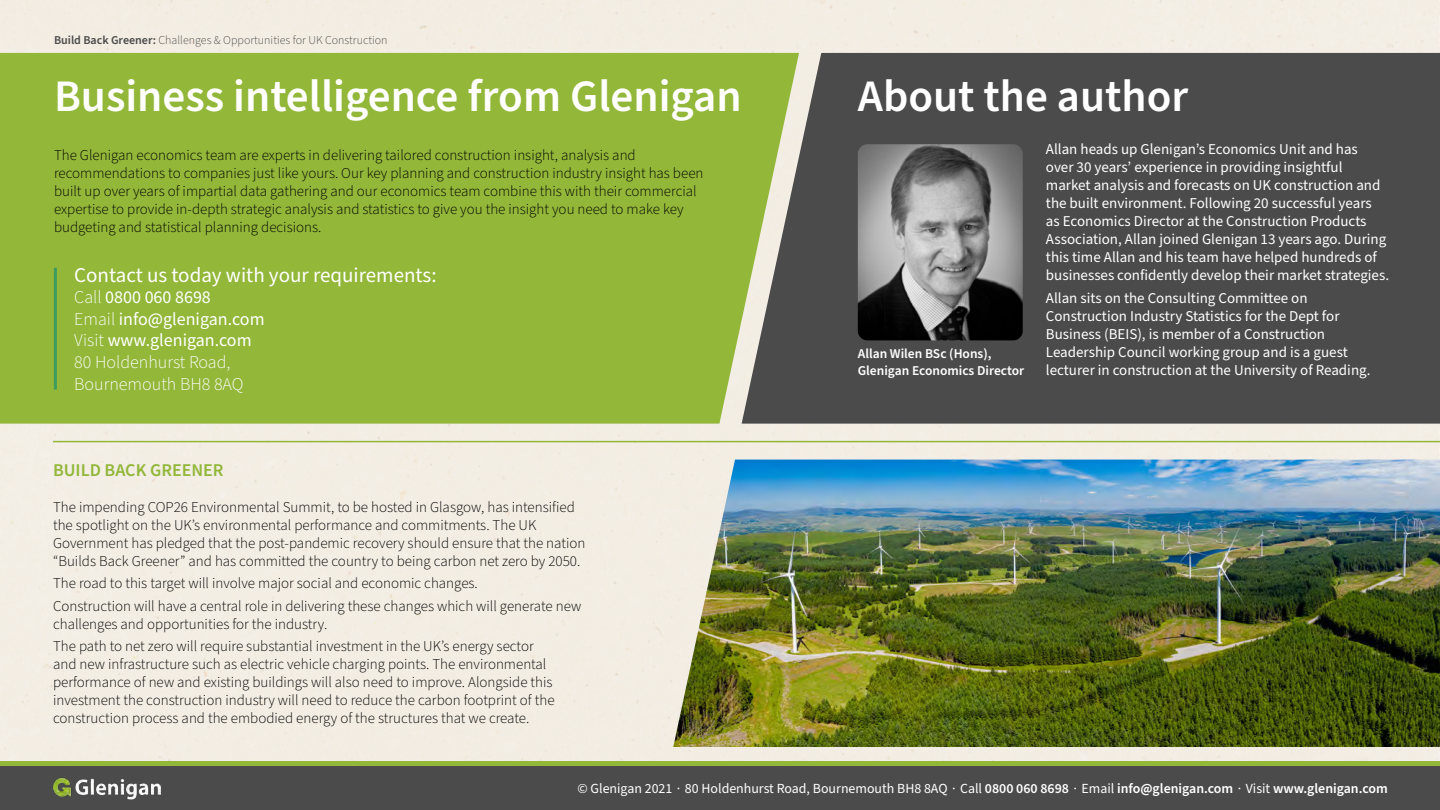
<style>
.page{position:relative;width:1440px;height:810px;background:#fff}
.page>*{position:absolute;margin:0;border:0;box-sizing:border-box;transform-origin:0 0}
.t1{font:600 45px "Source Sans Pro";color:#fff}
.t2{font:21px "Source Sans Pro";color:#fff}
.t3{font:300 18px/21.6px "Source Sans Pro";color:#fff}
.t4{font:600 18px "Source Sans Pro";color:#92b739}
.t5{font:300 15px/18px "Source Sans Pro";color:#000}
.t6{font:15px/18px "Source Sans Pro";color:#fff}
.t7{font:13.95px "Source Sans Pro";color:#fff}
.t8{font:600 13.5px/16.2px "Source Sans Pro";color:#fff}
.t9{font:300 12px "Source Sans Pro";color:#4b4b4b}
.s1{font-weight:600}
.s2{font-weight:400}
</style>
<div class="page">
<div style="left:0;top:761px;width:1440px;height:49px;background:linear-gradient(to right,#92b739,#92b739)"></div>
<div style="left:0;top:767px;width:1440px;height:43px;background:#4b4b4b"></div>
<img style="left:54px;top:778px;width:106px;height:21px">
<div style="left:0;top:53px;width:742px;height:371px;background:#92b739"></div>
<hr style="left:54px;top:268px;width:3px;height:122px;background:#3d9c5e">
<div style="left:742px;top:53px;width:698px;height:371px;background:#4b4b4b"></div>
<img style="left:858px;top:144px;width:165px;height:196px">
<hr style="left:53px;top:441px;width:1387px;height:1px;background:#92b739">
<img style="left:673px;top:460px;width:767px;height:287px">
<p class="t9" style="left:54px;top:32px;width:335px"><span class="s1">Build Back Greener:</span> Challenges &amp; Opportunities for UK Construction</p>
<h1 class="t1" style="left:54px;top:66px;width:689px">Business intelligence from Glenigan</h1>
<p class="t5" style="left:54px;top:146px;width:651px">The Glenigan economics team are experts in delivering tailored construction insight, analysis and recommendations to companies just like yours. Our key planning and construction industry insight has been built up over years of impartial data gathering and our economics team combine this with their commercial expertise to provide in-depth strategic analysis and statistics to give you the insight you need to make key budgeting and statistical planning decisions.</p>
<h2 class="t2" style="left:74px;top:261px;width:364px">Contact us today with your requirements:</h2>
<p class="t3" style="left:74px;top:287px;width:192px">Call <span class="s2">0800 060 8698<br></span>Email <span class="s2">info@glenigan.com<br></span>Visit <span class="s2">www.glenigan.com<br></span>80 Holdenhurst Road,<br>Bournemouth BH8 8AQ</p>
<p class="t4" style="left:53px;top:458px;width:172px">BUILD BACK GREENER</p>
<p class="t5" style="left:53px;top:498px;width:534px">The impending COP26 Environmental Summit, to be hosted in Glasgow, has intensified the spotlight on the UK’s environmental performance and commitments. The UK Government has pledged that the post-pandemic recovery should ensure that the nation “Builds Back Greener” and has committed the country to being carbon net zero by 2050.</p>
<p class="t5" style="left:53px;top:572px;width:530px;line-height:22.5px">The road to this target will involve major social and economic changes.<br>Construction will have a central role in delivering these changes which will generate new</p>
<p class="t5" style="left:53px;top:613px;width:482px;line-height:22.5px">challenges and opportunities for the industry.<br>The path to net zero will require substantial investment in the UK’s energy sector</p>
<p class="t5" style="left:53px;top:656px;width:503px">and new infrastructure such as electric vehicle charging points. The environmental performance of new and existing buildings will also need to improve. Alongside this investment the construction industry will need to reduce the carbon footprint of the construction process and the embodied energy of the structures that we create.</p>
<h1 class="t1" style="left:858px;top:66px;width:332px">About the author</h1>
<p class="t8" style="left:858px;top:346px;width:168px">Allan Wilen BSc (Hons),<br>Glenigan Economics Director</p>
<p class="t6" style="left:1046px;top:141px;width:345px">Allan heads up Glenigan’s Economics Unit and has over 30 years’ experience in providing insightful market analysis and forecasts on UK construction and the built environment. Following 20 successful years as Economics Director at the Construction Products Association, Allan joined Glenigan 13 years ago. During this time Allan and his team have helped hundreds of businesses confidently develop their market strategies.</p>
<p class="t6" style="left:1046px;top:289px;width:326px">Allan sits on the Consulting Committee on Construction Industry Statistics for the Dept for Business (BEIS), is member of a Construction Leadership Council working group and is a guest lecturer in construction at the University of Reading.</p>
<p class="t7" style="left:578px;top:779px;width:812px">© Glenigan 2021 ∙ 80 Holdenhurst Road, Bournemouth BH8 8AQ ∙ Call <span class="s1">0800 060 8698</span> ∙ Email <span class="s1">info@glenigan.com</span> ∙ Visit <span class="s1">www.glenigan.com</span></p>
</div>
